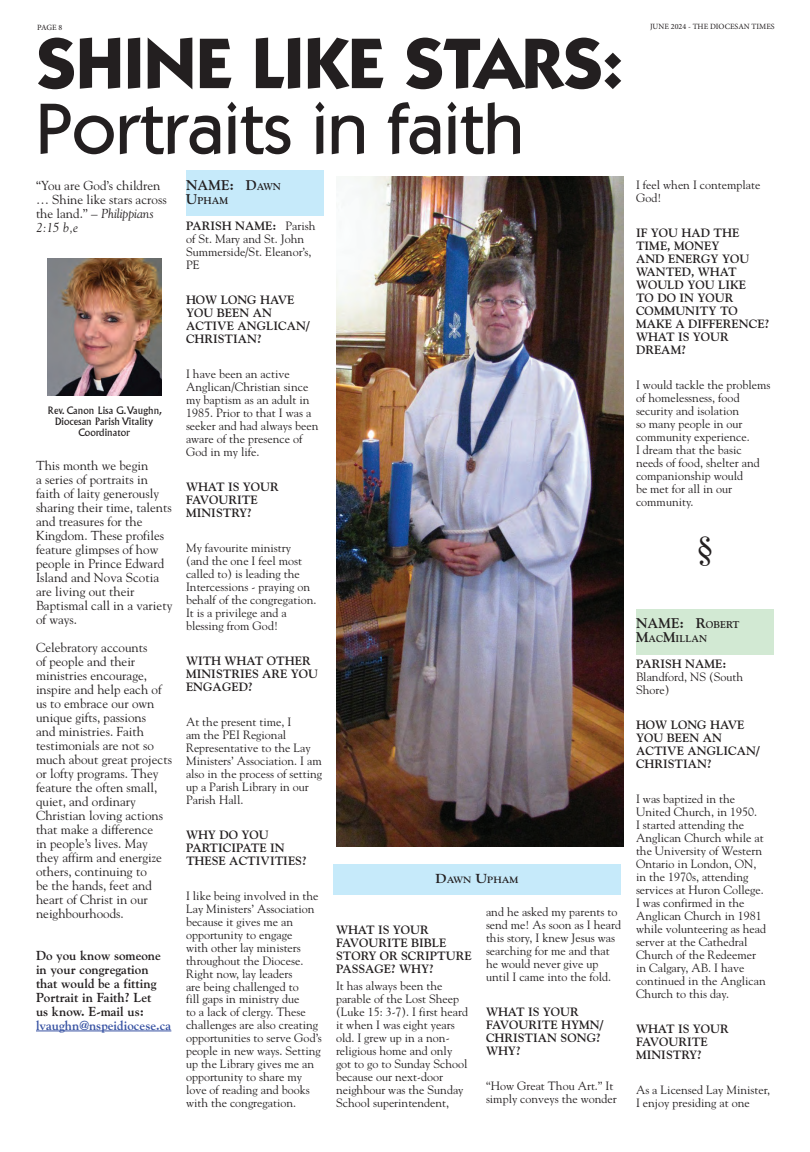
<style>
.page{position:relative;width:810px;height:1152px;background:#fff}
.page>*{position:absolute;margin:0;border:0;box-sizing:border-box;transform-origin:0 0}
.t1{font:500 72px "ITC Kabel Std";color:#231f20}
.t2{font:700 72px "ITC Kabel Std";color:#231f20}
.t3{font:36px "Goudy Std";color:#231f20}
.t4{font:700 14px "Goudy Std";color:#231f20}
.t5{font:13px/14px "Goudy Std";color:#231f20}
.t6{font:700 13px/14px "Goudy Std";color:#231f20}
.t7{font:700 13px "Goudy Std";color:#3853a3}
.t8{font:12px/13px "Goudy Std";color:#231f20}
.t9{font:700 12px/13px "Goudy Std";color:#231f20}
.t10{font:10px/11px "Albertus MT Std";color:#231f20;text-align:center}
.t11{font:700 9.8px "Goudy Std";color:#231f20}
.t12{font:700 9.1px "Goudy Std";color:#231f20;scale:1.1 1}
.t13{font:8px "Minion Pro";color:#231f20}
.s1{font-style:italic}
.s2{font-size:9.8px}
.s3{font-size:14px}
.s4{font-weight:700}
.s5{font-size:13px}
</style>
<div class="page">
<hr style="left:36px;top:1031px;width:135px;height:1px;background:#3853a3">
<div style="left:186px;top:170px;width:138px;height:46px;background:#c6eafa"></div>
<div style="left:636px;top:609px;width:138px;height:46px;background:#d2e9d3"></div>
<img style="left:48px;top:258px;width:114px;height:137px">
<img style="left:336px;top:176px;width:288px;height:670px">
<div style="left:333px;top:864px;width:288px;height:31px;background:#c6eafa"></div>
<p class="t13" style="left:37px;top:24px;width:27px">PAGE 8</p>
<p class="t13" style="left:650px;top:24px;width:126px">JUNE 2024 - THE DIOCESAN TIMES</p>
<h1 class="t2" style="left:36px;top:37px;width:588px">SHINE LIKE STARS:</h1>
<h1 class="t1" style="left:36px;top:101px;width:489px">Portraits in faith</h1>
<p class="t5" style="left:36px;top:179px;width:132px">“You are God’s children … Shine like stars across the land.” <span class="s1">– Philippians<br>2:15 b,e</span></p>
<p class="t4" style="left:186px;top:178px;width:96px">NAME: D<span class="s2">AWN</span></p>
<p class="t11" style="left:186px;top:195px;width:44px"><span class="s3">U</span>PHAM</p>
<p class="t8" style="left:186px;top:220px;width:131px"><span class="s4">PARISH NAME:</span> Parish of St. Mary and St. John<br>Summerside/St. Eleanor’s,<br>PE</p>
<p class="t9" style="left:186px;top:294px;width:125px">HOW LONG HAVE<br>YOU BEEN AN<br>ACTIVE ANGLICAN/<br>CHRISTIAN?</p>
<p class="t8" style="left:186px;top:368px;width:134px">I have been an active<br>Anglican/Christian since my baptism as an adult in<br>1985. Prior to that I was a seeker and had always been aware of the presence of<br>God in my life.</p>
<p class="t9" style="left:186px;top:480px;width:94px">WHAT IS YOUR<br>FAVOURITE<br>MINISTRY?</p>
<p class="t8" style="left:186px;top:541px;width:132px">My favourite ministry (and the one I feel most called to) is leading the<br>Intercessions - praying on behalf of the congregation.<br>It is a privilege and a blessing from God!</p>
<p class="t9" style="left:186px;top:654px;width:134px">WITH WHAT OTHER<br>MINISTRIES ARE YOU<br>ENGAGED?</p>
<p class="t8" style="left:186px;top:715px;width:138px">At the present time, I<br>am the PEI Regional<br>Representative to the Lay<br>Ministers’ Association. I am also in the process of setting up a Parish Library in our<br>Parish Hall.</p>
<p class="t9" style="left:186px;top:828px;width:122px">WHY DO YOU<br>PARTICIPATE IN<br>THESE ACTIVITIES?</p>
<p class="t8" style="left:186px;top:889px;width:137px">I like being involved in the<br>Lay Ministers’ Association because it gives me an opportunity to engage<br>with other lay ministers throughout the Diocese.<br>Right now, lay leaders<br>are being challenged to<br>fill gaps in ministry due<br>to a lack of clergy. These challenges are also creating opportunities to serve God’s people in new ways. Setting up the Library gives me an opportunity to share my love of reading and books with the congregation.</p>
<p class="t8" style="left:636px;top:179px;width:126px">I feel when I contemplate<br>God!</p>
<p class="t9" style="left:636px;top:227px;width:135px">IF YOU HAD THE<br>TIME, MONEY<br>AND ENERGY YOU<br>WANTED, WHAT<br>WOULD YOU LIKE<br>TO DO IN YOUR<br>COMMUNITY TO<br>MAKE A DIFFERENCE?<br>WHAT IS YOUR<br>DREAM?</p>
<p class="t8" style="left:636px;top:378px;width:136px">I would tackle the problems of homelessness, food security and isolation<br>so many people in our community experience.<br>I dream that the basic needs of food, shelter and companionship would<br>be met for all in our community.</p>
<h2 class="t3" style="left:696px;top:532px;width:19px">§</h2>
<p class="t10" style="left:48px;top:405px;width:115px">Rev. Canon Lisa G. Vaughn,<br>Diocesan Parish Vitality<br>Coordinator</p>
<p class="t5" style="left:36px;top:459px;width:138px">This month we begin<br>a series of portraits in faith of laity generously sharing their time, talents and treasures for the<br>Kingdom. These profiles feature glimpses of how people in Prince Edward<br>Island and Nova Scotia are living out their<br>Baptismal call in a variety of ways.</p>
<p class="t5" style="left:36px;top:641px;width:138px">Celebratory accounts<br>of people and their ministries encourage, inspire and help each of us to embrace our own unique gifts, passions<br>and ministries. Faith testimonials are not so much about great projects or lofty programs. They feature the often small, quiet, and ordinary<br>Christian loving actions that make a difference<br>in people’s lives. May they affirm and energize others, continuing to<br>be the hands, feet and heart of Christ in our neighbourhoods.</p>
<p class="t6" style="left:36px;top:949px;width:126px">Do you know someone in your congregation that would be a fitting<br>Portrait in Faith? Let us know. E-mail us:</p>
<p class="t7" style="left:36px;top:1019px;width:137px">lvaughn@nspeidiocese.ca</p>
<p class="t4" style="left:636px;top:616px;width:105px">NAME: R<span class="s2">OBERT</span></p>
<p class="t11" style="left:636px;top:634px;width:73px"><span class="s3">M</span>AC<span class="s3">M</span>ILLAN</p>
<p class="t9" style="left:636px;top:658px;width:92px">PARISH NAME:</p>
<p class="t8" style="left:636px;top:671px;width:109px">Blandford, NS (South<br>Shore)</p>
<p class="t9" style="left:636px;top:719px;width:125px">HOW LONG HAVE<br>YOU BEEN AN<br>ACTIVE ANGLICAN/<br>CHRISTIAN?</p>
<p class="t8" style="left:636px;top:793px;width:132px">I was baptized in the<br>United Church, in 1950.<br>I started attending the<br>Anglican Church while at the University of Western<br>Ontario in London, ON, in the 1970s, attending services at Huron College.<br>I was confirmed in the<br>Anglican Church in 1981 while volunteering as head server at the Cathedral<br>Church of the Redeemer in Calgary, AB. I have continued in the Anglican<br>Church to this day.</p>
<p class="t9" style="left:636px;top:1023px;width:94px">WHAT IS YOUR<br>FAVOURITE<br>MINISTRY?</p>
<p class="t8" style="left:636px;top:1084px;width:136px">As a Licensed Lay Minister,<br>I enjoy presiding at one</p>
<p class="t12" style="left:436px;top:875px;width:77px"><span class="s5">D</span>AWN <span class="s5">U</span>PHAM</p>
<p class="t8" style="left:486px;top:906px;width:137px">and he asked my parents to send me! As soon as I heard this story, I knew Jesus was searching for me and that he would never give up until I came into the fold.</p>
<p class="t9" style="left:486px;top:1006px;width:119px">WHAT IS YOUR<br>FAVOURITE HYMN/<br>CHRISTIAN SONG?<br>WHY?</p>
<p class="t8" style="left:486px;top:1080px;width:132px">“How Great Thou Art.” It simply conveys the wonder</p>
<p class="t9" style="left:336px;top:924px;width:137px">WHAT IS YOUR<br>FAVOURITE BIBLE<br>STORY OR SCRIPTURE<br>PASSAGE? WHY?</p>
<p class="t8" style="left:336px;top:980px;width:134px">It has always been the parable of the Lost Sheep (Luke 15: 3-7). I first heard it when I was eight years old. I grew up in a non&shy;religious home and only got to go to Sunday School because our next-door neighbour was the Sunday<br>School superintendent,</p>
</div>
